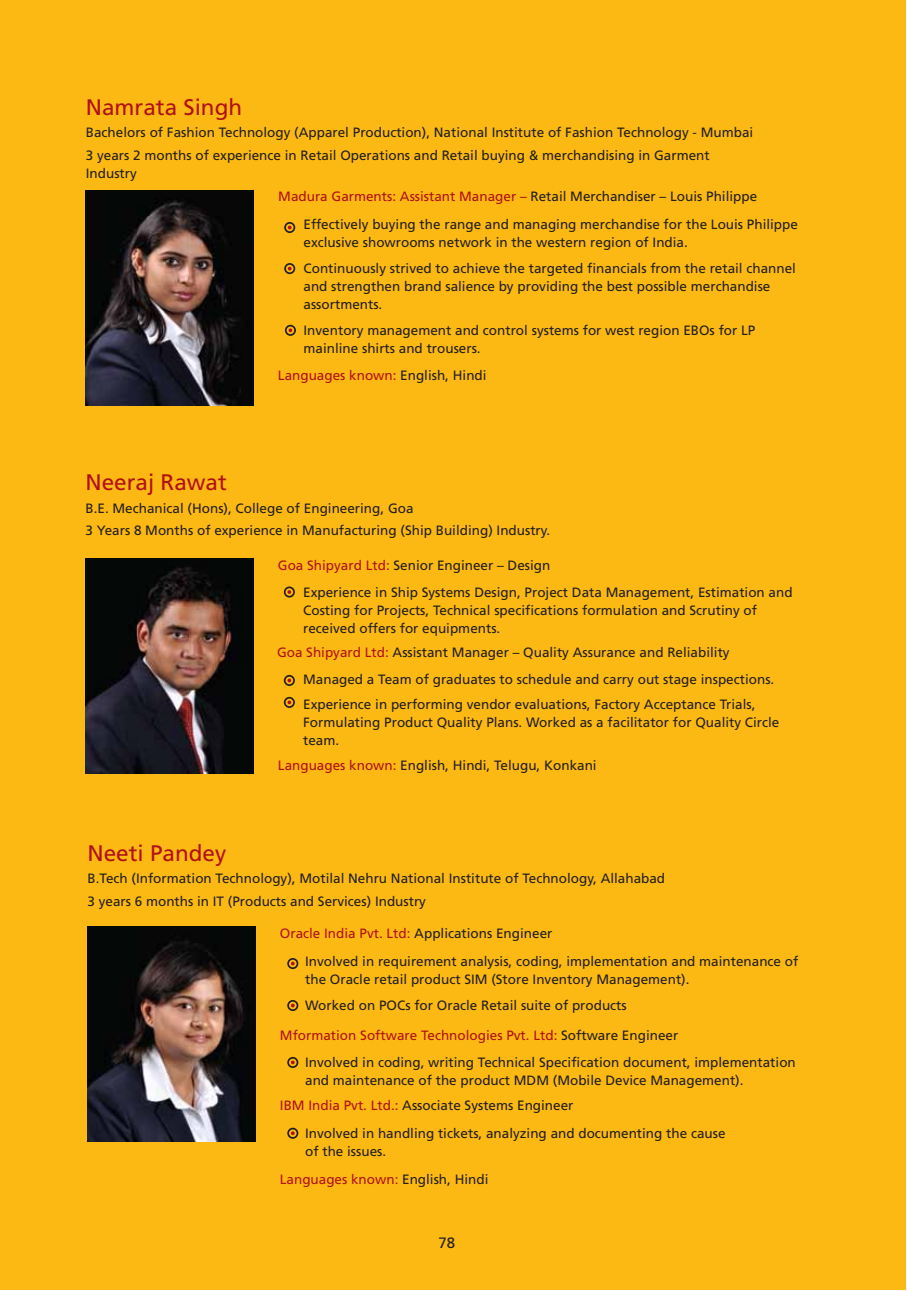
<style>
.page{position:relative;width:907px;height:1291px;background:#fff}
.page>*{position:absolute;margin:0;border:0;box-sizing:border-box;transform-origin:0 0}
.t1{font:22.5px "Frutiger";color:#b11116}
.t2{font:15px "Frutiger";color:#231f20}
.t3{font:13.5px/18px "Frutiger";color:#231f20}
.t4{font:13.5px "Frutiger";color:#b11116}
.s1{color:#231f20}
.s2{color:#b11116}
</style>
<div class="page">
<div style="left:0;top:1px;width:906px;height:1288px;background:#fdb913"></div>
<svg style="left:284px;top:222px;width:11px;height:11px"></svg>
<svg style="left:284px;top:263px;width:11px;height:11px"></svg>
<svg style="left:285px;top:325px;width:11px;height:11px"></svg>
<svg style="left:284px;top:586px;width:11px;height:11px"></svg>
<svg style="left:284px;top:674px;width:11px;height:12px"></svg>
<svg style="left:284px;top:696px;width:11px;height:11px"></svg>
<svg style="left:287px;top:958px;width:11px;height:10px"></svg>
<svg style="left:287px;top:1000px;width:11px;height:10px"></svg>
<svg style="left:287px;top:1056px;width:11px;height:11px"></svg>
<svg style="left:287px;top:1127px;width:11px;height:11px"></svg>
<img style="left:86px;top:190px;width:167px;height:215px">
<img style="left:85px;top:558px;width:168px;height:215px">
<img style="left:88px;top:926px;width:167px;height:215px">
<p class="t1" style="left:86px;top:93px;width:158px">Namrata Singh</p>
<p class="t3" style="left:86px;top:121px;width:669px;line-height:22.5px">Bachelors of Fashion Technology (Apparel Production), National Institute of Fashion Technology - Mumbai<br>3 years 2 months of experience in Retail Operations and Retail buying &amp; merchandising in Garment</p>
<p class="t3" style="left:86px;top:164px;width:53px">Industry</p>
<p class="t4" style="left:278px;top:189px;width:480px">Madura Garments: Assistant Manager – <span class="s1">Retail Merchandiser – Louis Philippe</span></p>
<p class="t3" style="left:303px;top:215px;width:496px">Effectively buying the range and managing merchandise for the Louis Philippe exclusive showrooms network in the western region of India.</p>
<p class="t3" style="left:303px;top:259px;width:494px">Continuously strived to achieve the targeted financials from the retail channel and strengthen brand salience by providing the best possible merchandise assortments.</p>
<p class="t3" style="left:303px;top:320px;width:453px">Inventory management and control systems for west region EBOs for LP mainline shirts and trousers.</p>
<p class="t4" style="left:278px;top:367px;width:210px">Languages known: <span class="s1">English, Hindi</span></p>
<p class="t1" style="left:85px;top:469px;width:143px">Neeraj Rawat</p>
<p class="t3" style="left:85px;top:496px;width:466px;line-height:22.5px">B.E. Mechanical (Hons), College of Engineering, Goa<br>3 Years 8 Months of experience in Manufacturing (Ship Building) Industry.</p>
<p class="t3" style="left:278px;top:556px;width:274px"><span class="s2">Goa Shipyard Ltd:</span> Senior Engineer – Design</p>
<p class="t3" style="left:303px;top:582px;width:491px">Experience in Ship Systems Design, Project Data Management, Estimation and<br>Costing for Projects, Technical specifications formulation and Scrutiny of received offers for equipments.</p>
<p class="t3" style="left:303px;top:666px;width:472px;line-height:25.5px">Managed a Team of graduates to schedule and carry out stage inspections.<br>Experience in performing vendor evaluations, Factory Acceptance Trials,</p>
<p class="t3" style="left:303px;top:713px;width:477px">Formulating Product Quality Plans. Worked as a facilitator for Quality Circle team.</p>
<p class="t3" style="left:278px;top:756px;width:320px"><span class="s2">Languages known:</span> English, Hindi, Telugu, Konkani</p>
<p class="t3" style="left:277px;top:642px;width:454px"><span class="s2">Goa Shipyard Ltd:</span> Assistant Manager – Quality Assurance and Reliability</p>
<p class="t1" style="left:87px;top:839px;width:140px">Neeti Pandey</p>
<p class="t3" style="left:87px;top:866px;width:579px;line-height:22.5px">B.Tech (Information Technology), Motilal Nehru National Institute of Technology, Allahabad<br>3 years 6 months in IT (Products and Services) Industry</p>
<p class="t3" style="left:280px;top:923px;width:274px"><span class="s2">Oracle India Pvt. Ltd:</span> Applications Engineer</p>
<p class="t3" style="left:305px;top:952px;width:494px">Involved in requirement analysis, coding, implementation and maintenance of the Oracle retail product SIM (Store Inventory Management).</p>
<p class="t3" style="left:305px;top:995px;width:323px">Worked on POCs for Oracle Retail suite of products</p>
<p class="t4" style="left:280px;top:1027px;width:400px">Mformation Software Technologies Pvt. Ltd: <span class="s1">Software Engineer</span></p>
<p class="t3" style="left:305px;top:1052px;width:492px">Involved in coding, writing Technical Specification document, implementation and maintenance of the product MDM (Mobile Device Management).</p>
<p class="t3" style="left:280px;top:1096px;width:295px"><span class="s2">IBM India Pvt. Ltd.:</span> Associate Systems Engineer</p>
<p class="t3" style="left:305px;top:1124px;width:422px">Involved in handling tickets, analyzing and documenting the cause of the issues.</p>
<p class="t4" style="left:280px;top:1171px;width:210px">Languages known: <span class="s1">English, Hindi</span></p>
<p class="t2" style="left:438px;top:1234px;width:18px">78</p>
</div>
